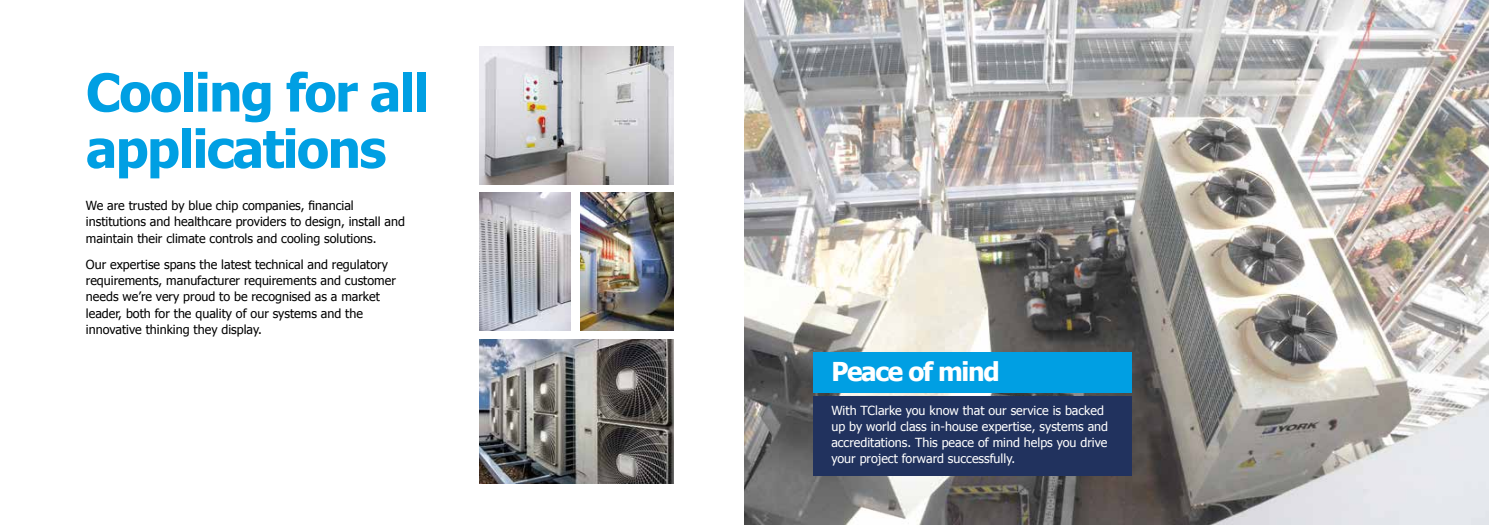
<style>
.page{position:relative;width:1489px;height:525px;background:#fff}
.page>*{position:absolute;margin:0;border:0;box-sizing:border-box;transform-origin:0 0}
.t1{font:700 52.25px/56.2px "Tahoma";letter-spacing:-.03em;color:#009fe3}
.t2{font:700 26px "Tahoma";letter-spacing:-.05em;color:#fff}
.t3{font:12.5px/16.2px "Tahoma";color:#000}
.t4{font:12.5px/16.2px "Tahoma";color:#fff}
</style>
<div class="page">
<img style="left:744px;top:0;width:744px;height:524px">
<img style="left:479px;top:339px;width:194px;height:144px">
<div style="left:813px;top:352px;width:318px;height:41px;background:#009fe3"></div>
<div style="left:813px;top:396px;width:318px;height:79px;background:#21325e"></div>
<img style="left:479px;top:192px;width:91px;height:138px">
<img style="left:580px;top:192px;width:93px;height:138px">
<img style="left:479px;top:46px;width:194px;height:138px">
<h1 class="t1" style="left:86px;top:61px;width:345px">Cooling for all applications</h1>
<p class="t3" style="left:86px;top:197px;width:320px">We are trusted by blue chip companies, financial institutions and healthcare providers to design, install and maintain their climate controls and cooling solutions.</p>
<p class="t3" style="left:86px;top:255px;width:311px">Our expertise spans the latest technical and regulatory requirements, manufacturer requirements and customer needs we’re very proud to be recognised as a market leader, both for the quality of our systems and the innovative thinking they display.</p>
<h2 class="t2" style="left:831px;top:353px;width:170px">Peace of mind</h2>
<p class="t4" style="left:831px;top:401px;width:278px">With TClarke you know that our service is backed up by world class in-house expertise, systems and accreditations. This peace of mind helps you drive your project forward successfully.</p>
</div>
